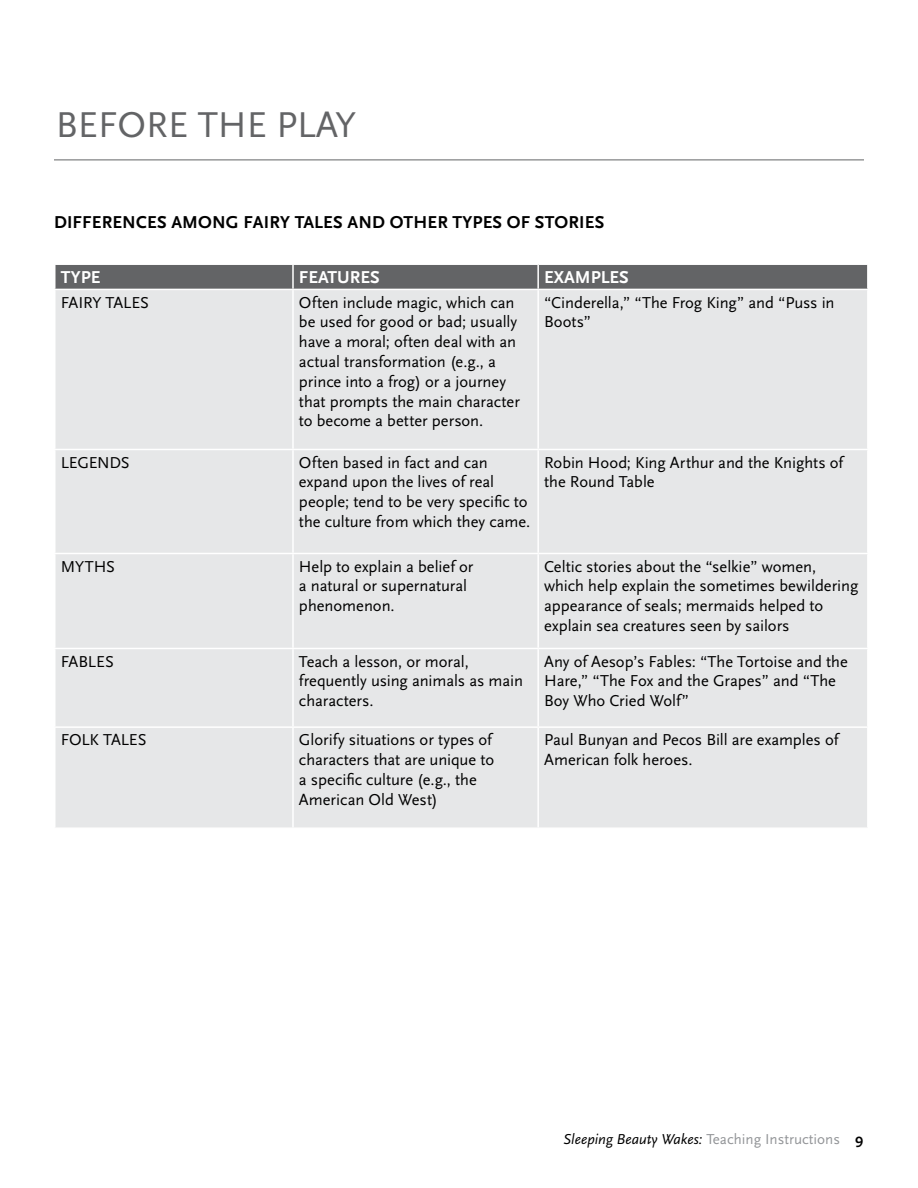
<style>
.page{position:relative;width:918px;height:1188px;background:#fff}
.page>*{position:absolute;margin:0;border:0;box-sizing:border-box;transform-origin:0 0}
.t1{font:37.5px "Scala Sans Pro";color:#636466}
.t2{font:700 18px "Scala Sans Pro";letter-spacing:.01em;color:#000}
.t3{font:700 18px "Scala Sans Pro";color:#fff}
.t4{font:16.5px/19.8px "Scala Sans Pro";letter-spacing:-.005em;color:#000}
.t5{font:italic 15px "Scala Sans Pro";color:#000}
.s1{font-style:normal;color:#939598}
</style>
<div class="page">
<hr style="left:54px;top:160px;width:810px;height:1px;background:#636466">
<div style="left:56px;top:265px;width:811px;height:24px;background:#636466"></div>
<div style="left:56px;top:290px;width:811px;height:537px;background:#e6e7e8"></div>
<hr style="left:292px;top:265px;width:2px;height:24px;background:#fff">
<hr style="left:537px;top:265px;width:2px;height:24px;background:#fff">
<hr style="left:292px;top:290px;width:2px;height:159px;background:#fff">
<hr style="left:537px;top:290px;width:2px;height:159px;background:#fff">
<hr style="left:292px;top:450px;width:2px;height:103px;background:#fff">
<hr style="left:537px;top:450px;width:2px;height:103px;background:#fff">
<hr style="left:292px;top:554px;width:2px;height:94px;background:#fff">
<hr style="left:537px;top:554px;width:2px;height:94px;background:#fff">
<hr style="left:292px;top:649px;width:2px;height:77px;background:#fff">
<hr style="left:537px;top:649px;width:2px;height:77px;background:#fff">
<hr style="left:54px;top:449px;width:239px;height:1px;background:#fff">
<hr style="left:293px;top:449px;width:245px;height:1px;background:#fff">
<hr style="left:538px;top:449px;width:331px;height:1px;background:#fff">
<hr style="left:54px;top:553px;width:239px;height:1px;background:#fff">
<hr style="left:293px;top:553px;width:245px;height:1px;background:#fff">
<hr style="left:538px;top:553px;width:331px;height:1px;background:#fff">
<hr style="left:54px;top:648px;width:239px;height:1px;background:#fff">
<hr style="left:293px;top:648px;width:245px;height:1px;background:#fff">
<hr style="left:538px;top:648px;width:331px;height:1px;background:#fff">
<hr style="left:54px;top:726px;width:239px;height:2px;background:#fff">
<hr style="left:293px;top:726px;width:245px;height:2px;background:#fff">
<hr style="left:292px;top:728px;width:2px;height:99px;background:#fff">
<hr style="left:538px;top:726px;width:331px;height:2px;background:#fff">
<hr style="left:537px;top:728px;width:2px;height:99px;background:#fff">
<h1 class="t1" style="left:56px;top:102px;width:302px">BEFORE THE PLAY</h1>
<p class="t2" style="left:54px;top:211px;width:550px">DIFFERENCES AMONG FAIRY TALES AND OTHER TYPES OF STORIES</p>
<p class="t3" style="left:61px;top:267px;width:39px">TYPE</p>
<p class="t3" style="left:299px;top:267px;width:82px">FEATURES</p>
<p class="t3" style="left:544px;top:267px;width:86px">EXAMPLES</p>
<p class="t4" style="left:61px;top:292px;width:90px">FAI RY TALES</p>
<p class="t4" style="left:299px;top:292px;width:222px">Often include magic, which can be used for good or bad; usually have a moral; often deal with an actual transformation (e.g., a prince into a frog) or a journey that prompts the main character to become a better person.</p>
<p class="t4" style="left:544px;top:292px;width:292px">“Cinderella,” “The Frog King” and “Puss in<br>Boots”</p>
<p class="t4" style="left:61px;top:452px;width:70px">LEGEN DS</p>
<p class="t4" style="left:299px;top:452px;width:233px">Often based in fact and can expand upon the lives of real people; tend to be very specific to the culture from which they came.</p>
<p class="t4" style="left:544px;top:452px;width:301px">Robin Hood; King Arthur and the Knights of the Round Table</p>
<p class="t4" style="left:61px;top:556px;width:56px">MYTHS</p>
<p class="t4" style="left:299px;top:556px;width:176px">Help to explain a belief or a natural or supernatural phenomenon.</p>
<p class="t4" style="left:544px;top:556px;width:316px">Celtic stories about the “selkie” women, which help explain the sometimes bewildering appearance of seals; mermaids helped to explain sea creatures seen by sailors</p>
<p class="t4" style="left:61px;top:651px;width:55px">FABLES</p>
<p class="t4" style="left:299px;top:651px;width:226px">Teach a lesson, or moral, frequently using animals as main characters.</p>
<p class="t4" style="left:544px;top:651px;width:305px">Any of Aesop’s Fables: “The Tortoise and the<br>Hare,” “The Fox and the Grapes” and “The<br>Boy Who Cried Wolf”</p>
<p class="t4" style="left:61px;top:730px;width:87px">FOLK TALES</p>
<p class="t4" style="left:299px;top:730px;width:197px">Glorify situations or types of characters that are unique to a specific culture (e.g., the<br>American Old West)</p>
<p class="t4" style="left:544px;top:730px;width:296px">Paul Bunyan and Pecos Bill are examples of<br>American folk heroes.</p>
<p class="t5" style="left:563px;top:1130px;width:278px">Sleeping Beauty Wakes: <span class="s1">Teaching I nstructions</span></p>
</div>
